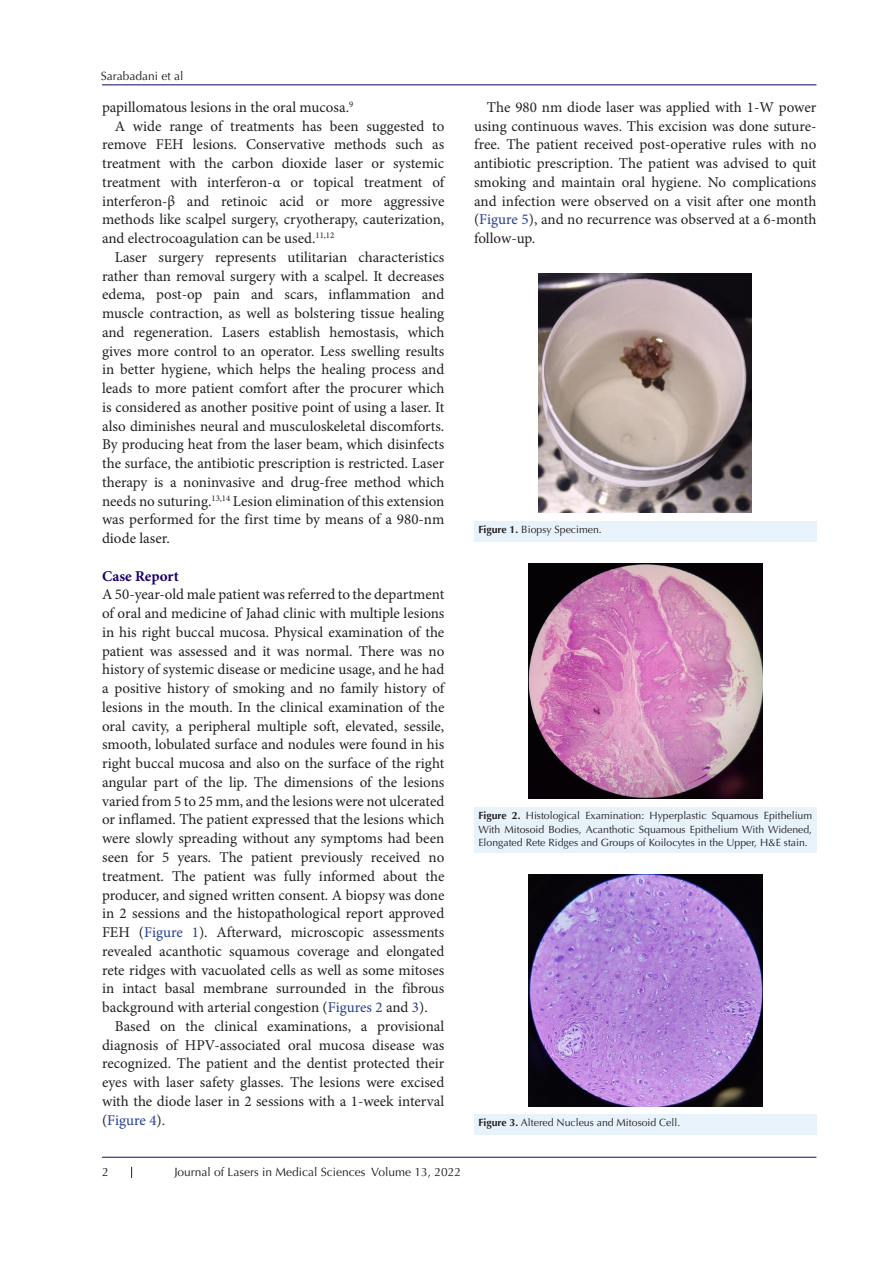
<style>
.page{position:relative;width:893px;height:1263px;background:#fff}
.page>*{position:absolute;margin:0;border:0;box-sizing:border-box;transform-origin:0 0}
.t1{font:15px/18.8px "Minion Pro";color:#231f20;text-align:justify}
.t2{font:700 15px "Minion Pro";letter-spacing:.005em;color:#190066}
.t3{font:12px "Optima LT Std";color:#231f20}
.HTML_Preformatted{font:10.5px/13.5px "Optima LT Std";color:#231f20;text-align:justify}
.s1{color:#253f8e}
.s2{font-weight:700}
.s3{color:#212529}
</style>
<div class="page">
<hr style="left:102px;top:85px;width:714px;height:1px;background:#190066">
<hr style="left:102px;top:1157px;width:714px;height:1px;background:#190066">
<div style="left:474px;top:521px;width:342px;height:21px;background:#e8f2fa"></div>
<div style="left:474px;top:807px;width:342px;height:46px;background:#e8f2fa"></div>
<div style="left:474px;top:1114px;width:342px;height:21px;background:#e8f2fa"></div>
<img style="left:539px;top:273px;width:213px;height:240px">
<img style="left:528px;top:563px;width:234px;height:236px">
<img style="left:528px;top:874px;width:234px;height:232px">
<p class="t3" style="left:101px;top:69px;width:84px">Sarabadani et al</p>
<p class="t1" style="left:102px;top:98px;width:253px">papillomatous lesions in the oral mucosa.<sup>9</sup></p>
<p class="t1" style="left:102px;top:117px;width:344px;text-indent:13px">A wide range of treatments has been suggested to remove FEH lesions. Conservative methods such as treatment with the carbon dioxide laser or systemic treatment with interferon-α or topical treatment of interferon-β and retinoic acid or more aggressive methods like scalpel surgery, cryotherapy, cauterization, and electrocoagulation can be used.<sup>11,12</sup></p>
<p class="t1" style="left:102px;top:248px;width:344px;text-indent:13px">Laser surgery represents utilitarian characteristics rather than removal surgery with a scalpel. It decreases edema, post-op pain and scars, inflammation and muscle contraction, as well as bolstering tissue healing and regeneration. Lasers establish hemostasis, which gives more control to an operator. Less swelling results in better hygiene, which helps the healing process and leads to more patient comfort after the procurer which is considered as another positive point of using a laser. It also diminishes neural and musculoskeletal discomforts.<br>By producing heat from the laser beam, which disinfects the surface, the antibiotic prescription is restricted. Laser therapy is a noninvasive and drug-free method which needs no suturing.<sup>13,14</sup> Lesion elimination of this extension was performed for the first time by means of a 980-nm diode laser.</p>
<p class="t2" style="left:102px;top:565px;width:78px">Case Report</p>
<p class="t1" style="left:102px;top:585px;width:344px">A 50-year-old male patient was referred to the department of oral and medicine of Jahad clinic with multiple lesions in his right buccal mucosa. Physical examination of the patient was assessed and it was normal. There was no history of systemic disease or medicine usage, and he had a positive history of smoking and no family history of lesions in the mouth. In the clinical examination of the oral cavity, a peripheral multiple soft, elevated, sessile, smooth, lobulated surface and nodules were found in his right buccal mucosa and also on the surface of the right angular part of the lip. The dimensions of the lesions varied from 5 to 25 mm, and the lesions were not ulcerated or inflamed. The patient expressed that the lesions which were slowly spreading without any symptoms had been seen for 5 years. The patient previously received no treatment. The patient was fully informed about the producer, and signed written consent. A biopsy was done in 2 sessions and the histopathological report approved FEH (<span class="s1">Figure 1</span>). Afterward, microscopic assessments revealed acanthotic squamous coverage and elongated rete ridges with vacuolated cells as well as some mitoses in intact basal membrane surrounded in the fibrous background with arterial congestion (<span class="s1">Figures 2</span> and <span class="s1">3</span>).</p>
<p class="t1" style="left:102px;top:1017px;width:344px;text-indent:13px">Based on the clinical examinations, a provisional diagnosis of HPV-associated oral mucosa disease was recognized. The patient and the dentist protected their eyes with laser safety glasses. The lesions were excised with the diode laser in 2 sessions with a 1-week interval (<span class="s1">Figure 4</span>).</p>
<p class="t1" style="left:474px;top:98px;width:344px;text-indent:13px">The 980 nm diode laser was applied with 1-W power using continuous waves. This excision was done suture&shy;free. The patient received post-operative rules with no antibiotic prescription. The patient was advised to quit smoking and maintain oral hygiene. No complications and infection were observed on a visit after one month (<span class="s1">Figure 5</span>), and no recurrence was observed at a 6-month follow-up.</p>
<p class="HTML_Preformatted" style="left:478px;top:523px;width:125px"><span class="s2">Figure 1.</span> Biopsy Specimen.</p>
<p class="HTML_Preformatted" style="left:478px;top:809px;width:335px"><span class="s2">Figure 2.</span> Histological Examination: Hyperplastic Squamous Epithelium With Mitosoid Bodies, <span class="s3">Acanthotic Squamous Epithelium With Widened, Elongated Rete Ridges</span> and Groups of Koilocytes in the Upper, H&amp;E stain.</p>
<p class="HTML_Preformatted" style="left:478px;top:1116px;width:203px"><span class="s2">Figure 3.</span> Altered Nucleus and Mitosoid Cell.</p>
<p class="t3" style="left:102px;top:1165px;width:8px">2</p>
<p class="t3" style="left:174px;top:1165px;width:288px">Journal of Lasers in Medical Sciences Volume 13, 2022</p>
</div>
